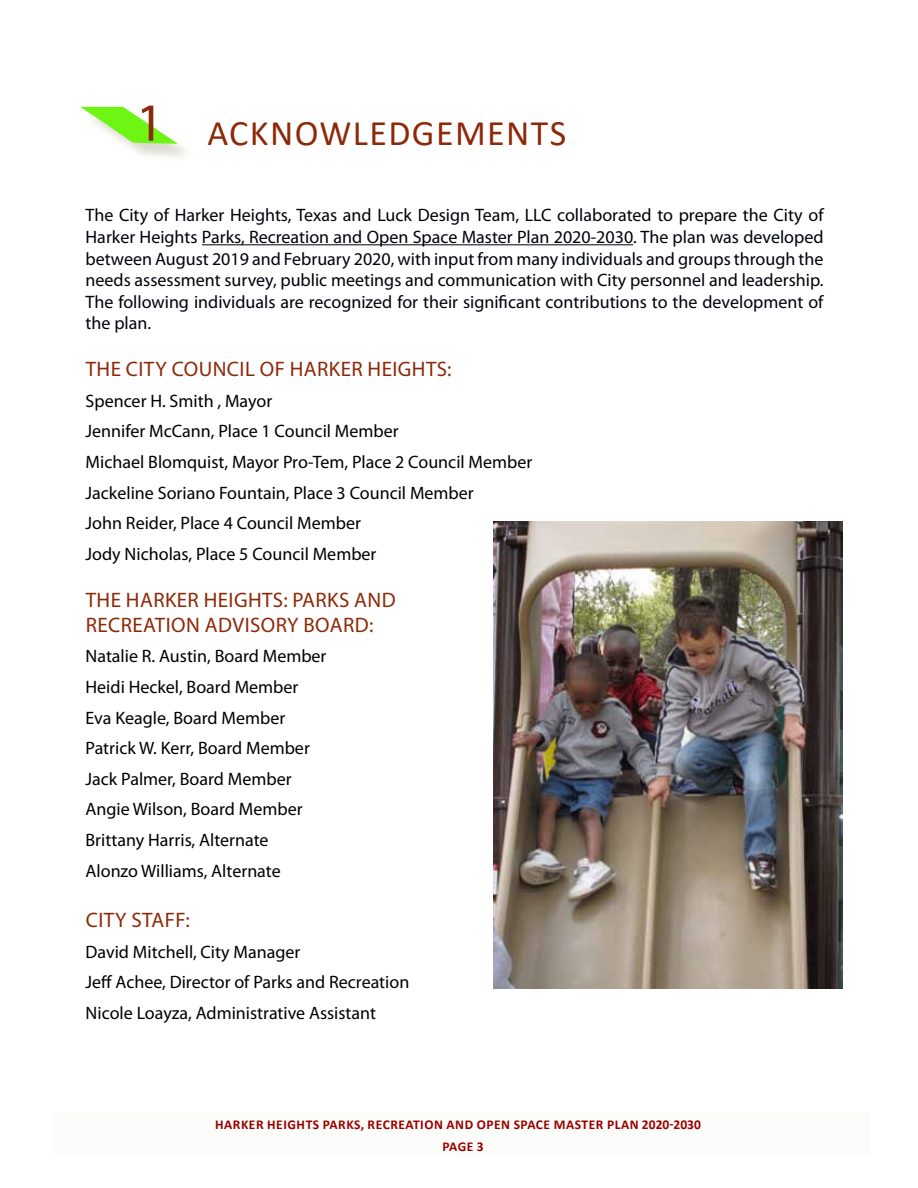
<style>
.page{position:relative;width:918px;height:1188px;background:#fff}
.page>*{position:absolute;margin:0;border:0;box-sizing:border-box;transform-origin:0 0}
.t1{font:54px "Myriad Pro";color:#8d2908}
.t2{font:36px "Calibri";letter-spacing:.04em;color:#8d2908}
.t3{font:21px/25.2px "Myriad Pro";letter-spacing:.02em;color:#8d2908}
.t4{font:18px/30.6px "Myriad Pro";color:#010002}
.t5{font:18px/21.6px "Myriad Pro";color:#00030b;text-align:justify}
.t6{font:700 13.5px "Calibri";letter-spacing:.04em;color:#990100}
.t7{font:700 13.5px "Calibri";color:#990100}
</style>
<div class="page">
<div style="left:53px;top:1112px;width:816px;height:44px;background:#fcfdfb"></div>
<hr style="left:202px;top:244px;width:431px;height:1px;background:#00030b">
<div style="left:84px;top:109px;width:111px;height:53px;background:#d1cfc2;opacity:.75"></div>
<svg style="left:80px;top:107px;width:98px;height:37px"></svg>
<img style="left:493px;top:521px;width:349px;height:467px">
<h1 class="t1" style="left:136px;top:89px;width:29px">1</h1>
<h2 class="t2" style="left:207px;top:108px;width:360px">ACKNOWLEDGEMENTS</h2>
<p class="t5" style="left:86px;top:204px;width:449px">The City of Harker Heights, Texas and Luck Design Team, LLC</p>
<p class="t5" style="left:86px;top:204px;width:740px;text-indent:472px">collaborated to prepare the City of Harker Heights Parks, Recreation and Open Space Master Plan 2020-2030. The plan was developed between August 2019 and February 2020, with input from many individuals and groups through the needs assessment survey, public meetings and communication with City personnel and leadership.<br>The following individuals are recognized for their significant contributions to the development of the plan.</p>
<p class="t3" style="left:86px;top:356px;width:217px">The City Council of HARKER</p>
<p class="t3" style="left:368px;top:356px;width:12px">HEIGHTS</p>
<p class="t3" style="left:447px;top:356px;width:6px">:</p>
<p class="t4" style="left:86px;top:385px;width:448px">Spencer H. Smith , Mayor<br>Jennifer McCann, Place 1 Council Member<br>Michael Blomquist, Mayor Pro-Tem, Place 2 Council Member Jackeline Soriano Fountain, Place 3 Council Member<br>John Reider, Place 4 Council Member<br>Jody N icholas, Place 5 Council Member</p>
<p class="t3" style="left:86px;top:587px;width:53px">The HARKER</p>
<p class="t3" style="left:204px;top:587px;width:12px">HEIGHTS</p>
<p class="t3" style="left:86px;top:587px;width:312px;text-indent:198px">: Parks and recreation advisory Board:</p>
<p class="t4" style="left:86px;top:641px;width:242px">Natalie R. Austin, Board Member<br>Heidi Heckel, Board Member<br>Eva Keagle, Board Member<br>Patrick W. Kerr, Board Member<br>Jack Palmer, Board Member<br>Angie Wilson, Board Member<br>Brittany Harris, Alternate<br>Alonzo Williams, Alternate</p>
<p class="t3" style="left:86px;top:907px;width:106px">City Staff:</p>
<p class="t4" style="left:86px;top:936px;width:325px">David Mitchell, City Manager<br>Jeff Achee, Director of Parks and Recreation<br>N icole Loayza, Administrative Assistant</p>
<p class="t6" style="left:215px;top:1115px;width:360px">HARKER HEIGHTS PARKS, RECREATION AND OPEN SPACE MASTER</p>
<p class="t7" style="left:607px;top:1115px;width:95px">PLAN 2020-2030</p>
<p class="t6" style="left:442px;top:1137px;width:16px">PAGE</p>
<p class="t6" style="left:477px;top:1137px;width:8px">3</p>
</div>
